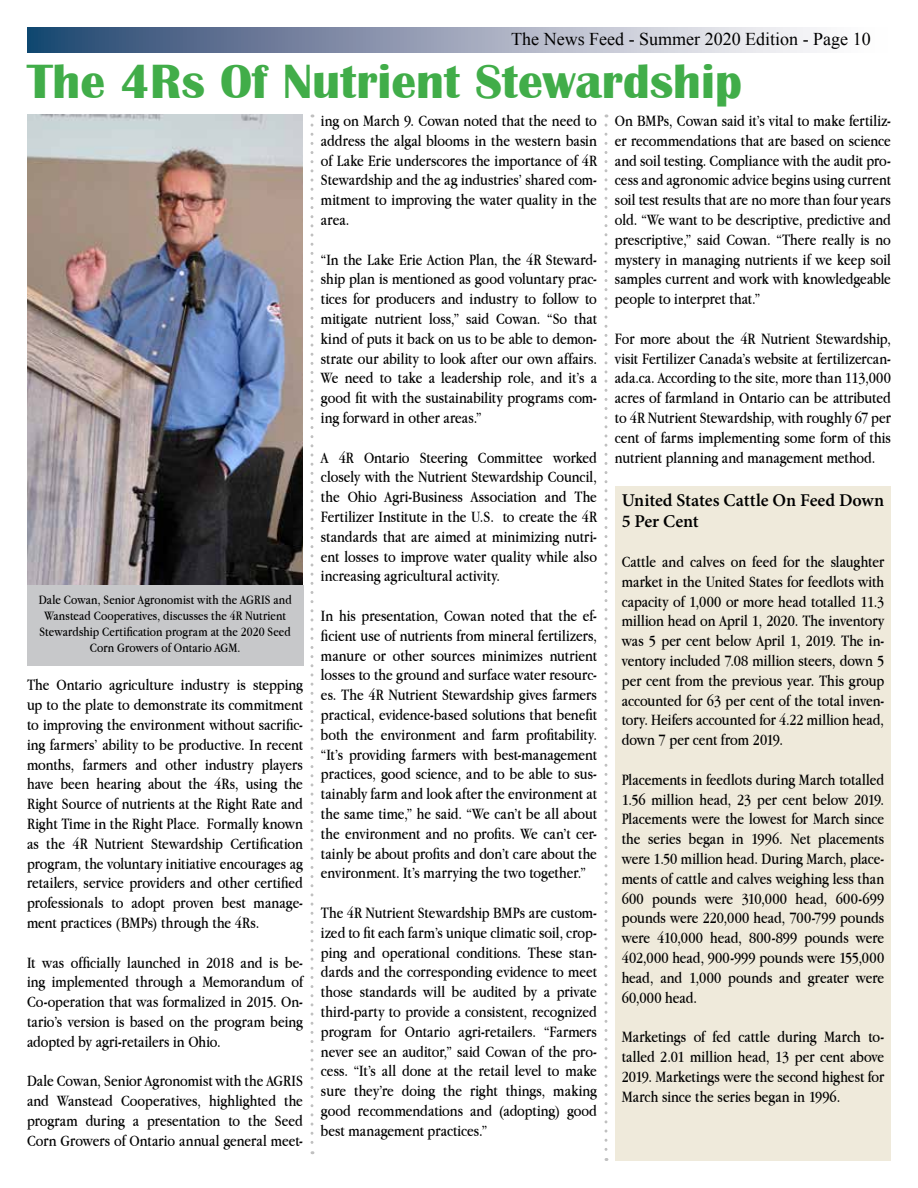
<style>
.page{position:relative;width:918px;height:1188px;background:#fff}
.page>*{position:absolute;margin:0;border:0;box-sizing:border-box;transform-origin:0 0}
.t1{font:700 49.5px "Britannic";color:#41ad49}
.t2{font:18px "Times New Roman";color:#000}
.t3{font:600 18px/21.6px "Minion Pro";letter-spacing:-.005em;color:#000}
.t4{font:16.5px/19.8px "Apple Garamond";color:#000;text-align:justify}
.t5{font:13.5px/16.2px "Apple Garamond";letter-spacing:.005em;color:#000;text-align:center}
</style>
<div class="page">
<svg style="left:27px;top:27px;width:790px;height:25px;background:#929eb4"></svg>
<svg style="left:310px;top:125px;width:4px;height:1029px"></svg>
<svg style="left:604px;top:125px;width:4px;height:1036px"></svg>
<img style="left:27px;top:114px;width:276px;height:471px">
<div style="left:27px;top:585px;width:276px;height:81px;background:#c7c8ca"></div>
<div style="left:615px;top:486px;width:276px;height:675px;background:#efeadb"></div>
<p class="t2" style="left:511px;top:27px;width:361px">The News Feed - Summer 2020 Edition - Page 10</p>
<h1 class="t1" style="left:27px;top:54px;width:716px">The 4Rs Of Nutrient Stewardship</h1>
<p class="t5" style="left:39px;top:591px;width:255px">Dale Cowan, Senior Agronomist with the AGRIS and Wanstead Cooperatives, discusses the 4R Nutrient Stewardship Certification program at the 2020 Seed Corn Growers of Ontario AGM.</p>
<p class="t4" style="left:27px;top:675px;width:278px">The Ontario agriculture industry is stepping up to the plate to demonstrate its commitment to improving the environment without sacrific&shy;ing farmers’ ability to be productive. In recent months, farmers and other industry players have been hearing about the 4Rs, using the Right Source of nutrients at the Right Rate and Right Time in the Right Place. Formally known as the 4R Nutrient Stewardship Certification program, the voluntary initiative encourages ag retailers, service providers and other certified professionals to adopt proven best manage&shy;ment practices (BMPs) through the 4Rs.</p>
<p class="t4" style="left:27px;top:952px;width:277px">It was officially launched in 2018 and is be&shy;ing implemented through a Memorandum of Co-operation that was formalized in 2015. On&shy;tario’s version is based on the program being adopted by agri-retailers in Ohio.</p>
<p class="t4" style="left:27px;top:1071px;width:278px">Dale Cowan, Senior Agronomist with the AGRIS and Wanstead Cooperatives, highlighted the program during a presentation to the Seed Corn Growers of Ontario annual general meet-</p>
<p class="t4" style="left:321px;top:110px;width:278px">ing on March 9. Cowan noted that the need to address the algal blooms in the western basin of Lake Erie underscores the importance of 4R Stewardship and the ag industries’ shared com&shy;mitment to improving the water quality in the area.</p>
<p class="t4" style="left:321px;top:249px;width:278px">“In the Lake Erie Action Plan, the 4R Steward&shy;ship plan is mentioned as good voluntary prac&shy;tices for producers and industry to follow to mitigate nutrient loss,” said Cowan. “So that kind of puts it back on us to be able to demon&shy;strate our ability to look after our own affairs.<br>We need to take a leadership role, and it’s a good fit with the sustainability programs com&shy;ing forward in other areas.”</p>
<p class="t4" style="left:321px;top:447px;width:278px">A 4R Ontario Steering Committee worked closely with the Nutrient Stewardship Council, the Ohio Agri-Business Association and The Fertilizer Institute in the U.S. to create the 4R standards that are aimed at minimizing nutri&shy;ent losses to improve water quality while also increasing agricultural activity.</p>
<p class="t4" style="left:321px;top:605px;width:278px">In his presentation, Cowan noted that the ef&shy;ficient use of nutrients from mineral fertilizers, manure or other sources minimizes nutrient losses to the ground and surface water resourc&shy;es. The 4R Nutrient Stewardship gives farmers practical, evidence-based solutions that benefit both the environment and farm profitability. “It’s providing farmers with best-management practices, good science, and to be able to sus&shy;tainably farm and look after the environment at the same time,” he said. “We can’t be all about the environment and no profits. We can’t cer&shy;tainly be about profits and don’t care about the environment. It’s marrying the two together.”</p>
<p class="t4" style="left:321px;top:902px;width:278px">The 4R Nutrient Stewardship BMPs are custom&shy;ized to fit each farm’s unique climatic soil, crop&shy;ping and operational conditions. These stan&shy;dards and the corresponding evidence to meet those standards will be audited by a private third-party to provide a consistent, recognized program for Ontario agri-retailers. “Farmers never see an auditor,” said Cowan of the pro&shy;cess. “It’s all done at the retail level to make sure they’re doing the right things, making good recommendations and (adopting) good best management practices.”</p>
<p class="t4" style="left:615px;top:110px;width:278px">On BMPs, Cowan said it’s vital to make fertiliz&shy;er recommendations that are based on science and soil testing. Compliance with the audit pro&shy;cess and agronomic advice begins using current soil test results that are no more than four years old. “We want to be descriptive, predictive and prescriptive,” said Cowan. “There really is no mystery in managing nutrients if we keep soil samples current and work with knowledgeable people to interpret that.”</p>
<p class="t4" style="left:615px;top:328px;width:278px">For more about the 4R Nutrient Stewardship, visit Fertilizer Canada’s website at fertilizercan&shy;ada.ca. According to the site, more than 113,000 acres of farmland in Ontario can be attributed to 4R Nutrient Stewardship, with roughly 67 per cent of farms implementing some form of this nutrient planning and management method.</p>
<p class="t3" style="left:622px;top:489px;width:264px">United States Cattle On Feed Down<br>5 Per Cent</p>
<p class="t4" style="left:622px;top:552px;width:264px">Cattle and calves on feed for the slaughter market in the United States for feedlots with capacity of 1,000 or more head totalled 11.3 million head on April 1, 2020. The inventory was 5 per cent below April 1, 2019. The in&shy;ventory included 7.08 million steers, down 5 per cent from the previous year. This group accounted for 63 per cent of the total inven&shy;tory. Heifers accounted for 4.22 million head, down 7 per cent from 2019.</p>
<p class="t4" style="left:622px;top:769px;width:264px">Placements in feedlots during March totalled 1.56 million head, 23 per cent below 2019.<br>Placements were the lowest for March since the series began in 1996. Net placements were 1.50 million head. During March, place&shy;ments of cattle and calves weighing less than 600 pounds were 310,000 head, 600-699 pounds were 220,000 head, 700-799 pounds were 410,000 head, 800-899 pounds were 402,000 head, 900-999 pounds were 155,000 head, and 1,000 pounds and greater were 60,000 head.</p>
<p class="t4" style="left:622px;top:1027px;width:264px">Marketings of fed cattle during March to&shy;talled 2.01 million head, 13 per cent above 2019. Marketings were the second highest for March since the series began in 1996.</p>
</div>
